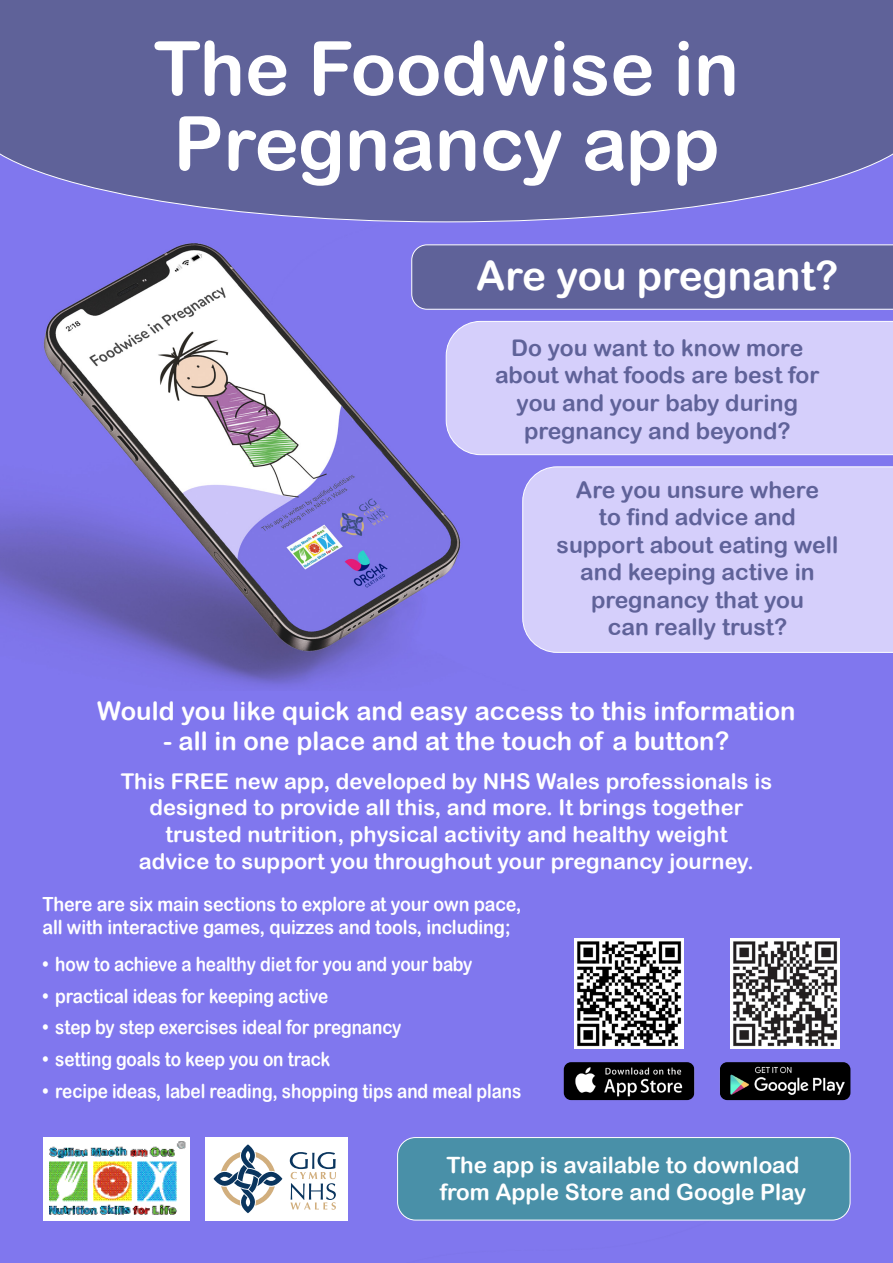
<style>
.page{position:relative;width:893px;height:1263px;background:#fff}
.page>*{position:absolute;margin:0;border:0;box-sizing:border-box;transform-origin:0 0}
.t1{font:75px/75px "Arial Rounded MT Bold";color:#fff}
.t2{font:40.5px "Arial Rounded MT Bold";color:#fff}
.t3{font:25.5px "Arial Rounded MT Bold";letter-spacing:.005em;color:#fff}
.t4{font:22.95px/27.6px "Arial Rounded MT Bold";color:#5f6299;text-align:center}
.t5{font:22.5px/27px "Arial Rounded MT Bold";color:#fff;text-align:center}
.t6{font:21.75px/26.4px "Arial Rounded MT Bold";letter-spacing:.005em;color:#fff;text-align:center}
.t7{font:19.5px "Arial Rounded MT Bold";letter-spacing:-.005em;color:#fff;scale:.88 1}
.t8{font:19.5px/23.4px "Arial Rounded MT Bold";letter-spacing:-.005em;color:#fff;scale:.92 1}
</style>
<div class="page">
<img style="left:0;top:222px;width:853px;height:469px">
<svg style="left:0;top:130px;width:893px;height:92px;background:#6767aa"></svg>
<div style="left:0;top:0;width:893px;height:130px;background:#5f6299"></div>
<div style="left:0;top:691px;width:893px;height:572px;background:#8077ee"></div>
<div style="left:398px;top:1137px;width:452px;height:83px;background:#4990a8;border-radius:18px"></div>
<div style="left:397px;top:1137px;width:453px;height:83px;border:1px solid #fff;border-radius:18px"></div>
<div style="left:522px;top:466px;width:371px;height:187px;background:#d5cffb"></div>
<div style="left:446px;top:321px;width:447px;height:134px;background:#d5cffb"></div>
<div style="left:411px;top:244px;width:482px;height:66px;background:#5f6299"></div>
<img style="left:720px;top:1062px;width:130px;height:38px">
<img style="left:564px;top:1062px;width:130px;height:38px">
<img style="left:574px;top:939px;width:110px;height:109px">
<img style="left:730px;top:939px;width:110px;height:109px">
<div style="left:43px;top:1137px;width:146px;height:83px;background:#fff"></div>
<img style="left:50px;top:1141px;width:136px;height:73px">
<div style="left:205px;top:1137px;width:137px;height:83px;background:#fff"></div>
<svg style="left:213px;top:1144px;width:69px;height:69px"></svg>
<svg style="left:290px;top:1152px;width:46px;height:58px"></svg>
<div style="left:341px;top:1137px;width:7px;height:83px;background:#fff"></div>
<p class="t1" style="left:154px;top:30px;width:587px">The Foodwise in<br>Pregnancy app</p>
<p class="t2" style="left:476px;top:252px;width:363px">Are you pregnant?</p>
<p class="t4" style="left:495px;top:334px;width:326px">Do you want to know more about what foods are best for you and your baby during pregnancy and beyond?</p>
<p class="t4" style="left:557px;top:475px;width:283px">Are you unsure where<br>to find advice and support about eating well and keeping active in pregnancy that you<br>can really trust?</p>
<p class="t3" style="left:97px;top:696px;width:700px">Would you like quick and easy access to this information</p>
<p class="t3" style="left:164px;top:726px;width:567px">- all in one place and at the touch of a button?</p>
<p class="t6" style="left:121px;top:768px;width:653px">This FREE new app, developed by NHS Wales professionals is designed to provide all this, and more. It brings together trusted nutrition, physical activity and healthy weight<br>advice to support you throughout your pregnancy journey.</p>
<p class="t8" style="left:43px;top:892px;width:522px">There are six main sections to explore at your own pace, all with interactive games, quizzes and tools, including;</p>
<p class="t7" style="left:43px;top:952px;width:490px">• how to achieve a healthy diet for you and your baby</p>
<p class="t7" style="left:43px;top:984px;width:326px">• practical ideas for keeping active</p>
<p class="t7" style="left:43px;top:1016px;width:409px">• step by step exercises ideal for pregnancy</p>
<p class="t7" style="left:43px;top:1048px;width:328px">• setting goals to keep you on track</p>
<p class="t7" style="left:43px;top:1080px;width:546px">• recipe ideas, label reading, shopping tips and meal plans</p>
<p class="t5" style="left:440px;top:1151px;width:368px">The app is available to download from Apple Store and Google Play</p>
</div>
